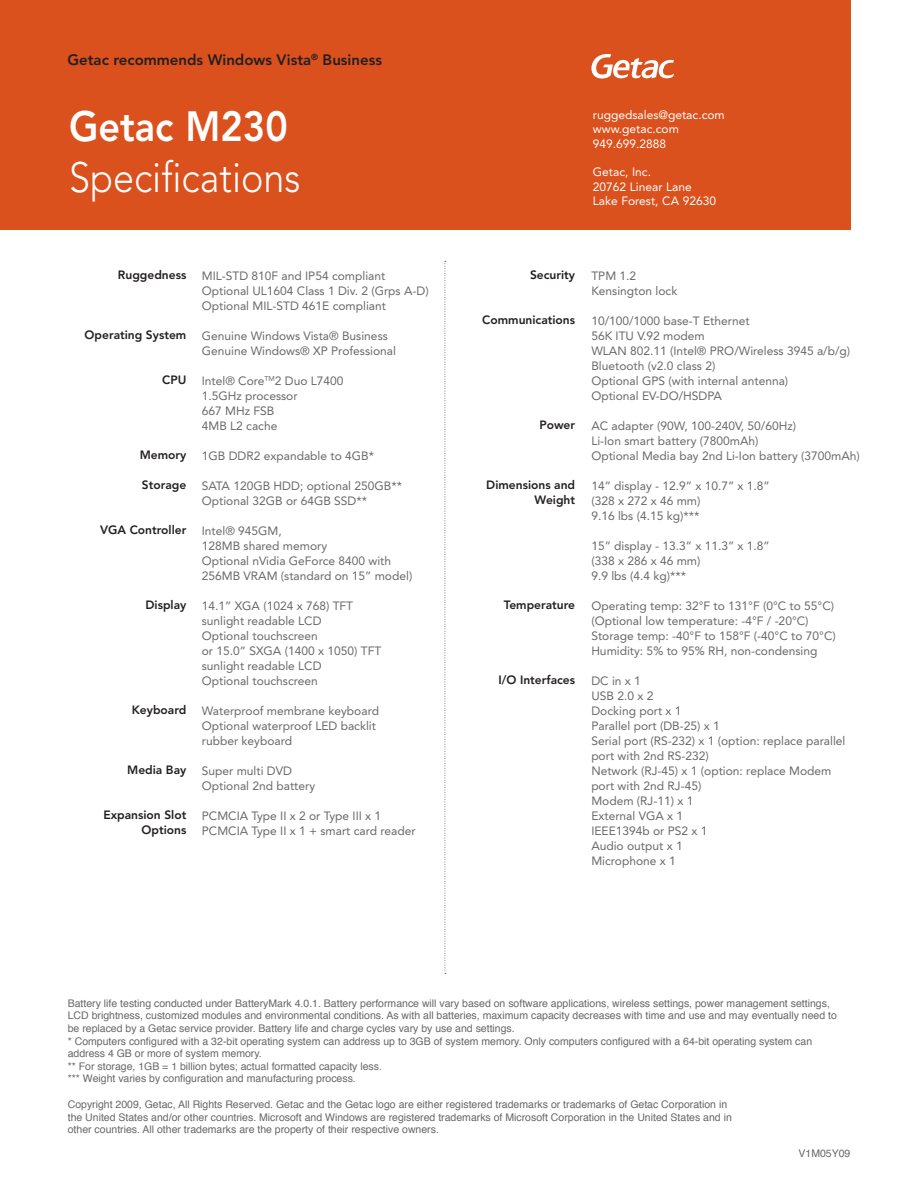
<style>
.page{position:relative;width:918px;height:1188px;background:#fff}
.page>*{position:absolute;margin:0;border:0;box-sizing:border-box;transform-origin:0 0}
.t1{font:300 42px "Avenir";color:#fff;scale:.9 1}
.t2{font:800 42px "Avenir";color:#fff;scale:.9 1}
.t3{font:800 15px "Avenir";color:#231f20}
.t4{font:12px/15px "Avenir";color:#67686a}
.t5{font:800 12px "Avenir";color:#231f20}
.t6{font:12px "Avenir";color:#fff}
.t7{font:10.5px/12.6px "Helvetica";color:#67686a}
</style>
<div class="page">
<div style="left:0;top:0;width:850px;height:230px;background:#da511d"></div>
<svg style="left:445px;top:261px;width:1px;height:713px"></svg>
<svg style="left:591px;top:54px;width:83px;height:25px"></svg>
<p class="t3" style="left:68px;top:51px;width:316px">Getac recommends Windows Vista<sup>®</sup> Business</p>
<p class="t2" style="left:69px;top:102px;width:245px">Getac M230</p>
<p class="t1" style="left:69px;top:153px;width:259px">Specifications</p>
<p class="t5" style="left:118px;top:268px;width:70px">Ruggedness</p>
<p class="t5" style="left:85px;top:328px;width:103px">Operating System</p>
<p class="t5" style="left:162px;top:373px;width:26px">CPU</p>
<p class="t5" style="left:140px;top:448px;width:48px">Memory</p>
<p class="t5" style="left:142px;top:478px;width:46px">Storage</p>
<p class="t5" style="left:100px;top:523px;width:88px">VGA Controller</p>
<p class="t5" style="left:146px;top:598px;width:42px">Display</p>
<p class="t5" style="left:132px;top:703px;width:56px">Keyboard</p>
<p class="t5" style="left:127px;top:763px;width:61px">Media Bay</p>
<p class="t5" style="left:104px;top:808px;width:84px">Expansion Slot</p>
<p class="t5" style="left:142px;top:823px;width:46px">Options</p>
<p class="t4" style="left:202px;top:268px;width:185px">MIL-STD 810F and IP54 compliant</p>
<p class="t4" style="left:202px;top:283px;width:228px">Optional UL1604 Class 1 Div. 2 (Grps A-D)</p>
<p class="t4" style="left:202px;top:298px;width:186px">Optional MIL-STD 461E compliant</p>
<p class="t4" style="left:202px;top:328px;width:188px">Genuine Windows Vista® Business</p>
<p class="t4" style="left:202px;top:343px;width:196px">Genuine Windows® XP Professional</p>
<p class="t4" style="left:202px;top:373px;width:143px">Intel® Core<sup>TM</sup>2 Duo L7400<br>1.5GHz processor</p>
<p class="t4" style="left:202px;top:403px;width:74px">667 MHz FSB</p>
<p class="t4" style="left:202px;top:418px;width:77px">4MB L2 cache</p>
<p class="t4" style="left:202px;top:448px;width:174px">1GB DDR2 expandable to 4GB*</p>
<p class="t4" style="left:202px;top:478px;width:202px">SATA 120GB HDD; optional 250GB**</p>
<p class="t4" style="left:202px;top:493px;width:167px">Optional 32GB or 64GB SSD**</p>
<p class="t4" style="left:202px;top:523px;width:127px">Intel® 945GM,<br>128MB shared memory</p>
<p class="t4" style="left:202px;top:553px;width:212px">Optional nVidia GeForce 8400 with<br>256MB VRAM (standard on 15” model)</p>
<p class="t4" style="left:202px;top:598px;width:153px">14.1” XGA (1024 x 768) TFT</p>
<p class="t4" style="left:202px;top:613px;width:121px">sunlight readable LCD</p>
<p class="t4" style="left:202px;top:628px;width:118px">Optional touchscreen</p>
<p class="t4" style="left:202px;top:643px;width:181px">or 15.0” SXGA (1400 x 1050) TFT</p>
<p class="t4" style="left:202px;top:658px;width:121px">sunlight readable LCD</p>
<p class="t4" style="left:202px;top:673px;width:118px">Optional touchscreen</p>
<p class="t4" style="left:202px;top:703px;width:179px">Waterproof membrane keyboard</p>
<p class="t4" style="left:202px;top:718px;width:176px">Optional waterproof LED backlit rubber keyboard</p>
<p class="t4" style="left:202px;top:763px;width:92px">Super multi DVD</p>
<p class="t4" style="left:202px;top:778px;width:115px">Optional 2nd battery</p>
<p class="t4" style="left:202px;top:808px;width:181px">PCMCIA Type II x 2 or Type III x 1</p>
<p class="t4" style="left:202px;top:823px;width:215px">PCMCIA Type II x 1 + smart card reader</p>
<p class="t6" style="left:593px;top:107px;width:133px">ruggedsales@getac.com</p>
<p class="t6" style="left:593px;top:122px;width:88px">www.getac.com</p>
<p class="t6" style="left:593px;top:136px;width:75px">949.699.2888</p>
<p class="t6" style="left:593px;top:165px;width:60px">Getac, Inc.</p>
<p class="t6" style="left:593px;top:180px;width:100px">20762 Linear Lane</p>
<p class="t6" style="left:593px;top:194px;width:125px">Lake Forest, CA 92630</p>
<p class="t5" style="left:530px;top:268px;width:47px">Security</p>
<p class="t5" style="left:482px;top:313px;width:94px">Communications</p>
<p class="t5" style="left:539px;top:418px;width:37px">Power</p>
<p class="t5" style="left:486px;top:478px;width:90px">Dimensions and</p>
<p class="t5" style="left:534px;top:493px;width:42px">Weight</p>
<p class="t5" style="left:504px;top:598px;width:73px">Temperature</p>
<p class="t5" style="left:498px;top:673px;width:78px">I/O Interfaces</p>
<p class="t4" style="left:591px;top:268px;width:46px">TPM 1.2</p>
<p class="t4" style="left:591px;top:283px;width:88px">Kensington lock</p>
<p class="t4" style="left:591px;top:313px;width:160px">10/100/1000 base-T Ethernet</p>
<p class="t4" style="left:591px;top:328px;width:115px">56K ITU V.92 modem</p>
<p class="t4" style="left:591px;top:343px;width:260px">WLAN 802.11 (Intel® PRO/Wireless 3945 a/b/g)</p>
<p class="t4" style="left:591px;top:358px;width:126px">Bluetooth (v2.0 class 2)</p>
<p class="t4" style="left:591px;top:373px;width:198px">Optional GPS (with internal antenna)</p>
<p class="t4" style="left:591px;top:388px;width:132px">Optional EV-DO/HSDPA</p>
<p class="t4" style="left:591px;top:418px;width:206px">AC adapter (90W, 100-240V, 50/60Hz)</p>
<p class="t4" style="left:591px;top:433px;width:169px">Li-Ion smart battery (7800mAh)</p>
<p class="t4" style="left:591px;top:448px;width:270px">Optional Media bay 2nd Li-Ion battery (3700mAh)</p>
<p class="t4" style="left:591px;top:478px;width:180px">14” display - 12.9” x 10.7” x 1.8”</p>
<p class="t4" style="left:591px;top:493px;width:111px">(328 x 272 x 46 mm)<br>9.16 lbs (4.15 kg)***</p>
<p class="t4" style="left:591px;top:538px;width:180px">15” display - 13.3” x 11.3” x 1.8”</p>
<p class="t4" style="left:591px;top:553px;width:111px">(338 x 286 x 46 mm)<br>9.9 lbs (4.4 kg)***</p>
<p class="t4" style="left:591px;top:598px;width:244px">Operating temp: 32°F to 131°F (0°C to 55°C)</p>
<p class="t4" style="left:591px;top:613px;width:219px">(Optional low temperature: -4°F / -20°C)</p>
<p class="t4" style="left:591px;top:628px;width:246px">Storage temp: -40°F to 158°F (-40°C to 70°C)</p>
<p class="t4" style="left:591px;top:643px;width:228px">Humidity: 5% to 95% RH, non-condensing</p>
<p class="t4" style="left:591px;top:673px;width:51px">DC in x 1</p>
<p class="t4" style="left:591px;top:688px;width:64px">USB 2.0 x 2</p>
<p class="t4" style="left:591px;top:703px;width:92px">Docking port x 1</p>
<p class="t4" style="left:591px;top:718px;width:130px">Parallel port (DB-25) x 1</p>
<p class="t4" style="left:591px;top:733px;width:256px">Serial port (RS-232) x 1 (option: replace parallel</p>
<p class="t4" style="left:591px;top:748px;width:119px">port with 2nd RS-232)</p>
<p class="t4" style="left:591px;top:763px;width:242px">Network (RJ-45) x 1 (option: replace Modem</p>
<p class="t4" style="left:591px;top:778px;width:112px">port with 2nd RJ-45)</p>
<p class="t4" style="left:591px;top:793px;width:104px">Modem (RJ-11) x 1</p>
<p class="t4" style="left:591px;top:808px;width:93px">External VGA x 1</p>
<p class="t4" style="left:591px;top:823px;width:118px">IEEE1394b or PS2 x 1</p>
<p class="t4" style="left:591px;top:838px;width:93px">Audio output x 1</p>
<p class="t4" style="left:591px;top:853px;width:86px">Microphone x 1</p>
<p class="t7" style="left:68px;top:997px;width:764px">Battery life testing conducted under BatteryMark 4.0.1. Battery performance will vary based on software applications, wireless settings, power management settings,</p>
<p class="t7" style="left:68px;top:1010px;width:771px">LCD brightness, customized modules and environmental conditions. As with all batteries, maximum capacity decreases with time and use and may eventually need to</p>
<p class="t7" style="left:68px;top:1022px;width:449px">be replaced by a Getac service provider. Battery life and charge cycles vary by use and settings.</p>
<p class="t7" style="left:68px;top:1035px;width:746px">* Computers configured with a 32-bit operating system can address up to 3GB of system memory. Only computers configured with a 64-bit operating system can address 4 GB or more of system memory.</p>
<p class="t7" style="left:68px;top:1060px;width:316px">** For storage, 1GB = 1 billion bytes; actual formatted capacity less.</p>
<p class="t7" style="left:68px;top:1073px;width:290px">*** Weight varies by configuration and manufacturing process.</p>
<p class="t7" style="left:68px;top:1099px;width:666px">Copyright 2009, Getac, All Rights Reserved. Getac and the Getac logo are either registered trademarks or trademarks of Getac Corporation in the United States and/or other countries. Microsoft and Windows are registered trademarks of Microsoft Corporation in the United States and in other countries. All other trademarks are the property of their respective owners.</p>
<p class="t7" style="left:799px;top:1148px;width:53px">V1M05Y09</p>
</div>
